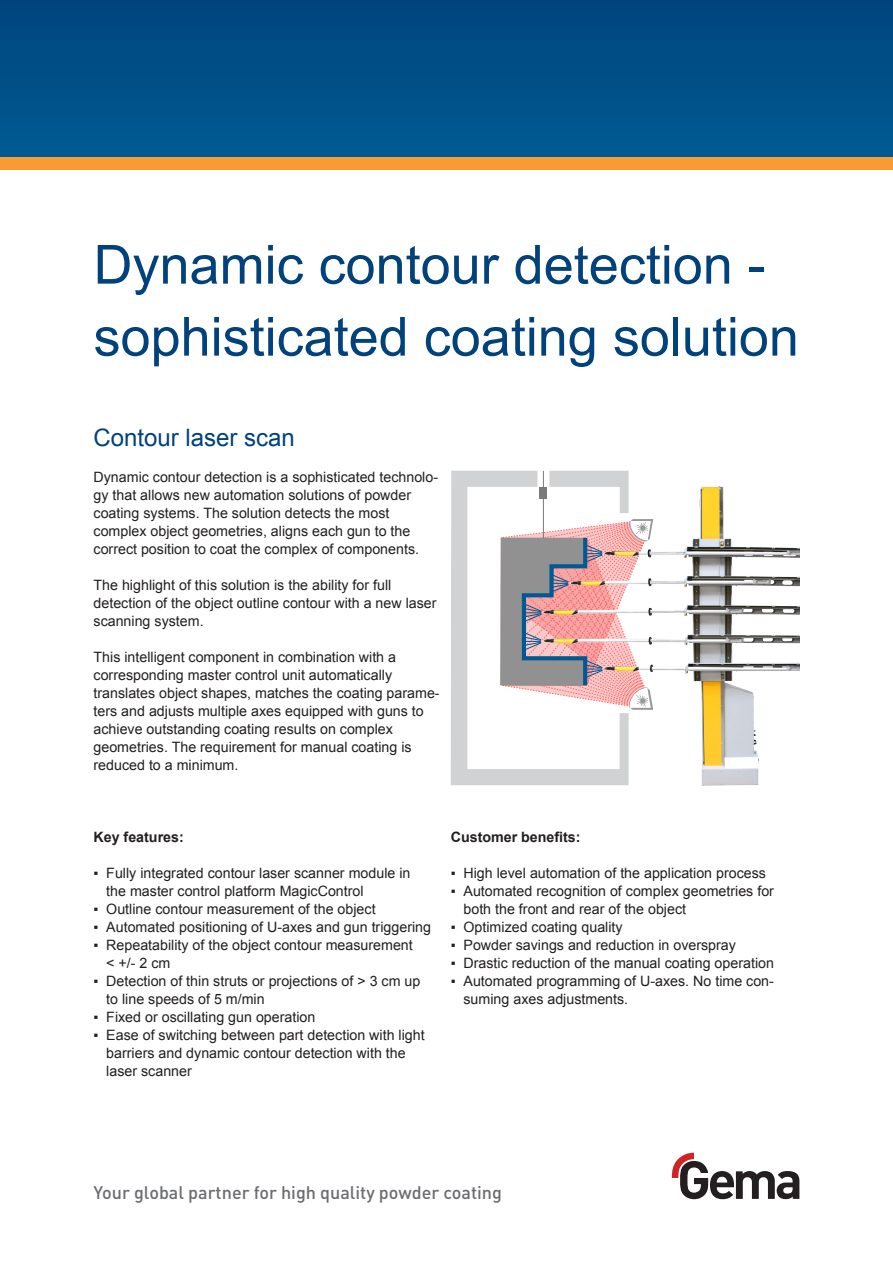
<style>
.page{position:relative;width:893px;height:1263px;background:#fff}
.page>*{position:absolute;margin:0;border:0;box-sizing:border-box;transform-origin:0 0}
.t1{font:54px/72px "Arial";color:#01427c}
.t2{font:24px "Arial";color:#01427c}
.t3{font:500 18px "DIN Pro";color:#6c6d70}
.t4{font:14.25px/18px "Arial";color:#231f20}
.t5{font:700 14.25px "Arial";color:#231f20}
</style>
<div class="page">
<div style="left:0;top:0;width:893px;height:157px;background:#004f87"></div>
<div style="left:0;top:157px;width:893px;height:13px;background:#f89b33"></div>
<svg style="left:672px;top:1153px;width:127px;height:46px"></svg>
<svg style="left:451px;top:471px;width:43px;height:314px"></svg>
<img style="left:494px;top:470px;width:305px;height:316px">
<svg style="left:500px;top:519px;width:153px;height:191px"></svg>
<h1 class="t1" style="left:94px;top:229px;width:707px">Dynamic contour detection - sophisticated coating solution</h1>
<h2 class="t2" style="left:94px;top:422px;width:203px">Contour laser scan</h2>
<p class="t4" style="left:94px;top:468px;width:346px">Dynamic contour detection is a sophisticated technolo&shy;gy that allows new automation solutions of powder coating systems. The solution detects the most complex object geometries, aligns each gun to the correct position to coat the complex of components.</p>
<p class="t4" style="left:94px;top:576px;width:344px">The highlight of this solution is the ability for full detection of the object outline contour with a new laser scanning system.</p>
<p class="t4" style="left:94px;top:648px;width:348px">This intelligent component in combination with a corresponding master control unit automatically translates object shapes, matches the coating parame&shy;ters and adjusts multiple axes equipped with guns to achieve outstanding coating results on complex geometries. The requirement for manual coating is reduced to a minimum.</p>
<p class="t5" style="left:94px;top:827px;width:92px">Key features:</p>
<p class="t4" style="left:106px;top:864px;width:306px;text-indent:-13px">▪ Fully integrated contour laser scanner module in the master control platform MagicControl</p>
<p class="t4" style="left:94px;top:900px;width:284px">▪ Outline contour measurement of the object</p>
<p class="t4" style="left:94px;top:918px;width:339px">▪ Automated positioning of U-axes and gun triggering</p>
<p class="t4" style="left:106px;top:936px;width:308px;text-indent:-13px">▪ Repeatability of the object contour measurement &lt; +/- 2 cm</p>
<p class="t4" style="left:106px;top:972px;width:316px;text-indent:-13px">▪ Detection of thin struts or projections of &gt; 3 cm up to line speeds of 5 m/min</p>
<p class="t4" style="left:94px;top:1008px;width:223px">▪ Fixed or oscillating gun operation</p>
<p class="t4" style="left:106px;top:1026px;width:320px;text-indent:-13px">▪ Ease of switching between part detection with light barriers and dynamic contour detection with the laser scanner</p>
<p class="t5" style="left:451px;top:827px;width:131px">Customer benefits:</p>
<p class="t4" style="left:451px;top:864px;width:317px">▪ High level automation of the application process</p>
<p class="t4" style="left:463px;top:882px;width:312px;text-indent:-13px">▪ Automated recognition of complex geometries for both the front and rear of the object</p>
<p class="t4" style="left:451px;top:918px;width:173px">▪ Optimized coating quality</p>
<p class="t4" style="left:451px;top:936px;width:287px">▪ Powder savings and reduction in overspray</p>
<p class="t4" style="left:451px;top:954px;width:325px">▪ Drastic reduction of the manual coating operation</p>
<p class="t4" style="left:463px;top:972px;width:312px;text-indent:-13px">▪ Automated programming of U-axes. No time con&shy;suming axes adjustments.</p>
<p class="t3" style="left:94px;top:1178px;width:410px">Your global partner for high quality powder coating</p>
</div>
